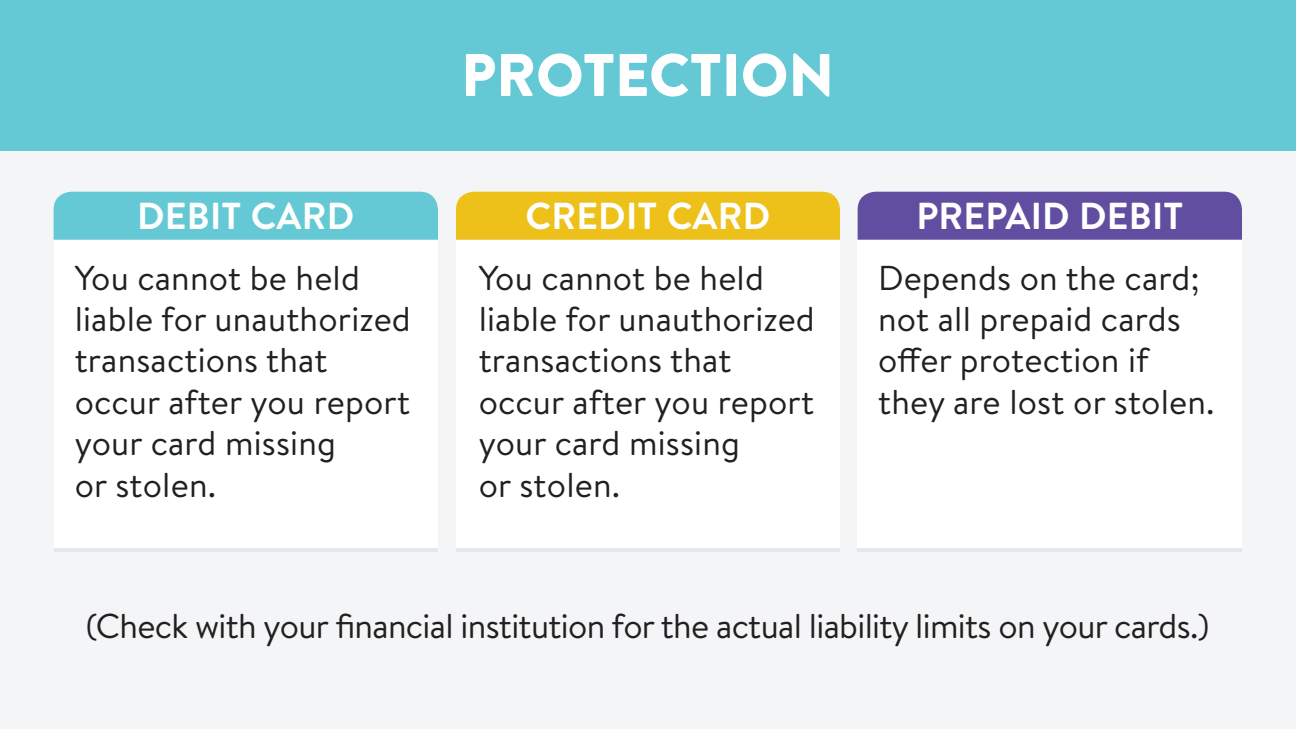
<style>
.page{position:relative;width:1296px;height:729px;background:#f4f5f6}
.page>*{position:absolute;margin:0;border:0;box-sizing:border-box;transform-origin:0 0}
.t1{font:900 60px "Brandon Text";color:#fff}
.t2{font:700 37.5px "Brandon Text";letter-spacing:.005em;color:#fff}
.t3{font:34.5px/41.4px "Brandon Text";letter-spacing:.005em;color:#231f20}
.t4{font:34.5px "Brandon Text";letter-spacing:-.02em;color:#231f20}
</style>
<div class="page">
<div style="left:0;top:0;width:1296px;height:150px;background:#64c9d5"></div>
<hr style="left:54px;top:548px;width:384px;height:4px;background:#e5e7ea">
<div style="left:54px;top:240px;width:384px;height:308px;background:#fff"></div>
<hr style="left:456px;top:548px;width:384px;height:4px;background:#e5e7ea">
<div style="left:456px;top:240px;width:384px;height:308px;background:#fff"></div>
<hr style="left:858px;top:548px;width:384px;height:4px;background:#e5e7ea">
<div style="left:858px;top:240px;width:384px;height:308px;background:#fff"></div>
<div style="left:54px;top:192px;width:384px;height:48px;background:#64c9d5"></div>
<div style="left:456px;top:192px;width:384px;height:48px;background:#edc11a"></div>
<div style="left:858px;top:192px;width:384px;height:48px;background:#624ea0"></div>
<h1 class="t1" style="left:461px;top:33px;width:374px">PROTECTION</h1>
<p class="t2" style="left:137px;top:190px;width:219px">DEBIT CARD</p>
<p class="t2" style="left:526px;top:190px;width:246px">CREDIT CARD</p>
<p class="t2" style="left:916px;top:190px;width:268px">PREPAID DEBIT</p>
<p class="t3" style="left:75px;top:256px;width:338px">You cannot be held liable for unauthorized transactions that occur after you report your card missing<br>or stolen.</p>
<p class="t3" style="left:479px;top:256px;width:338px">You cannot be held liable for unauthorized transactions that occur after you report your card missing<br>or stolen.</p>
<p class="t3" style="left:878px;top:256px;width:338px">Depends on the card; not all prepaid cards offer protection if they are lost or stolen.</p>
<p class="t4" style="left:86px;top:602px;width:1125px">(Check with your financial institution for the actual liability limits on your cards.)</p>
</div>
